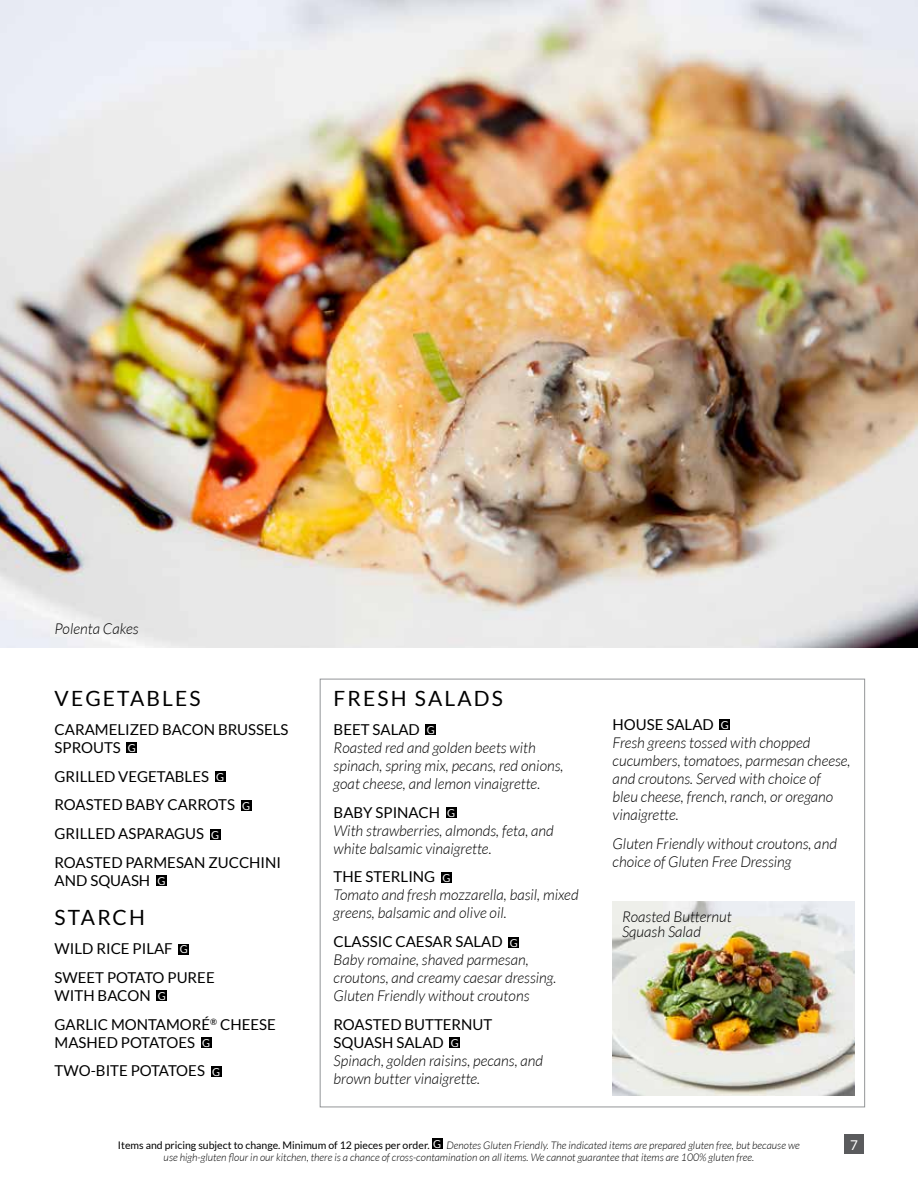
<style>
.page{position:relative;width:918px;height:1188px;background:#fff}
.page>*{position:absolute;margin:0;border:0;box-sizing:border-box;transform-origin:0 0}
.t1{font:21px "Lato";letter-spacing:.1em;color:#000}
.t2{font:italic 300 15px/18px "Lato";color:#000}
.t3{font:15px/28.8px "Lato";color:#000}
.t4{font:13.5px "Lato";color:#fff}
.t5{font:italic 300 10.5px "Lato";color:#000}
.s1{font-size:10.95px;color:#fff}
.s2{font-weight:400;font-style:normal}
.s3{font-weight:400;font-style:normal;font-size:10.95px;color:#fff}
</style>
<div class="page">
<hr style="left:0;top:0;width:1px;height:1188px;background:#e2e3e4">
<div style="left:127px;top:742px;width:10px;height:11px;background:#000"></div>
<div style="left:215px;top:771px;width:10px;height:11px;background:#000"></div>
<div style="left:241px;top:800px;width:10px;height:11px;background:#000"></div>
<div style="left:210px;top:829px;width:11px;height:10px;background:#000"></div>
<div style="left:156px;top:876px;width:11px;height:10px;background:#000"></div>
<div style="left:179px;top:944px;width:10px;height:10px;background:#000"></div>
<div style="left:157px;top:991px;width:10px;height:10px;background:#000"></div>
<div style="left:201px;top:1037px;width:10px;height:11px;background:#000"></div>
<div style="left:211px;top:1066px;width:10px;height:11px;background:#000"></div>
<div style="left:426px;top:724px;width:10px;height:11px;background:#000"></div>
<div style="left:446px;top:807px;width:11px;height:11px;background:#000"></div>
<div style="left:441px;top:872px;width:11px;height:11px;background:#000"></div>
<div style="left:509px;top:937px;width:10px;height:10px;background:#000"></div>
<div style="left:450px;top:1038px;width:10px;height:10px;background:#000"></div>
<div style="left:720px;top:720px;width:10px;height:10px;background:#000"></div>
<div style="left:844px;top:1134px;width:20px;height:20px;background:#5a5b5d"></div>
<div style="left:432px;top:1138px;width:10px;height:11px;background:#000"></div>
<img style="left:1px;top:0;width:917px;height:648px">
<img style="left:613px;top:901px;width:241px;height:194px">
<p class="t2" style="left:55px;top:620px;width:85px">Polenta Cakes</p>
<h1 class="t1" style="left:55px;top:687px;width:147px">VEGETABLES</h1>
<p class="t3" style="left:55px;top:720px;width:235px;line-height:18px">CARAMELIZED BACON BRUSSELS<br>SPROUTS <span class="s1">G</span></p>
<p class="t3" style="left:55px;top:762px;width:228px">GRILLED VEGETABLES <span class="s1">G<br></span>ROASTED BABY CARROTS <span class="s1">G<br></span>GRILLED ASPARAGUS <span class="s1">G<br></span>ROASTED PARMESAN ZUCCHINI</p>
<p class="t3" style="left:55px;top:866px;width:112px">AND SQUASH <span class="s1">G</span></p>
<h1 class="t1" style="left:55px;top:906px;width:92px">STARCH</h1>
<p class="t3" style="left:55px;top:934px;width:162px">WILD RICE PILAF <span class="s1">G<br></span>SWEET POTATO PUREE</p>
<p class="t3" style="left:55px;top:981px;width:223px">WITH BACON <span class="s1">G<br></span>GARLIC MONTAMORÉ<sup>®</sup> CHEESE</p>
<p class="t3" style="left:55px;top:1028px;width:167px">MASHED POTATOES <span class="s1">G<br></span>TWO-BITE POTATOES <span class="s1">G</span></p>
<h1 class="t1" style="left:334px;top:687px;width:171px">FRESH SALADS</h1>
<p class="t2" style="left:334px;top:721px;width:231px"><span class="s2">BEET SALAD</span> <span class="s3">G<br></span>Roasted red and golden beets with spinach, spring mix, pecans, red onions, goat cheese, and lemon vinaigrette.</p>
<p class="t2" style="left:334px;top:804px;width:222px"><span class="s2">BABY SPINACH</span> <span class="s3">G<br></span>With strawberries, almonds, feta, and white balsamic vinaigrette.</p>
<p class="t2" style="left:334px;top:869px;width:247px"><span class="s2">THE STERLING</span> <span class="s3">G<br></span>Tomato and fresh mozzarella, basil, mixed greens, balsamic and olive oil.</p>
<p class="t2" style="left:334px;top:933px;width:224px"><span class="s2">CLASSIC CAESAR SALAD</span> <span class="s3">G<br></span>Baby romaine, shaved parmesan, croutons, and creamy caesar dressing.<br>Gluten Friendly without croutons</p>
<p class="t2" style="left:334px;top:1016px;width:211px"><span class="s2">ROASTED BUTTERNUT<br>SQUASH SALAD</span> <span class="s3">G<br></span>Spinach, golden raisins, pecans, and brown butter vinaigrette.</p>
<p class="t2" style="left:613px;top:716px;width:239px"><span class="s2">HOUSE SALAD</span> <span class="s3">G<br></span>Fresh greens tossed with chopped cucumbers, tomatoes, parmesan cheese, and croutons. Served with choice of<br>bleu cheese, french, ranch, or oregano vinaigrette.</p>
<p class="t2" style="left:613px;top:835px;width:226px">Gluten Friendly without croutons, and choice of Gluten Free Dressing</p>
<p class="t2" style="left:622px;top:910px;width:111px;line-height:15px">Roasted Butternut<br>Squash Salad</p>
<p class="t5" style="left:118px;top:1139px;width:683px"><span class="s2">Items and pricing subject to change. Minimum of 12 pieces per order.</span> <span class="s3">G</span> Denotes Gluten Friendly. The indicated items are prepared gluten free, but because we</p>
<p class="t4" style="left:850px;top:1137px;width:9px">7</p>
<p class="t5" style="left:164px;top:1151px;width:592px">use high-gluten flour in our kitchen, there is a chance of cross-contamination on all items. We cannot guarantee that items are 100% gluten free.</p>
</div>
